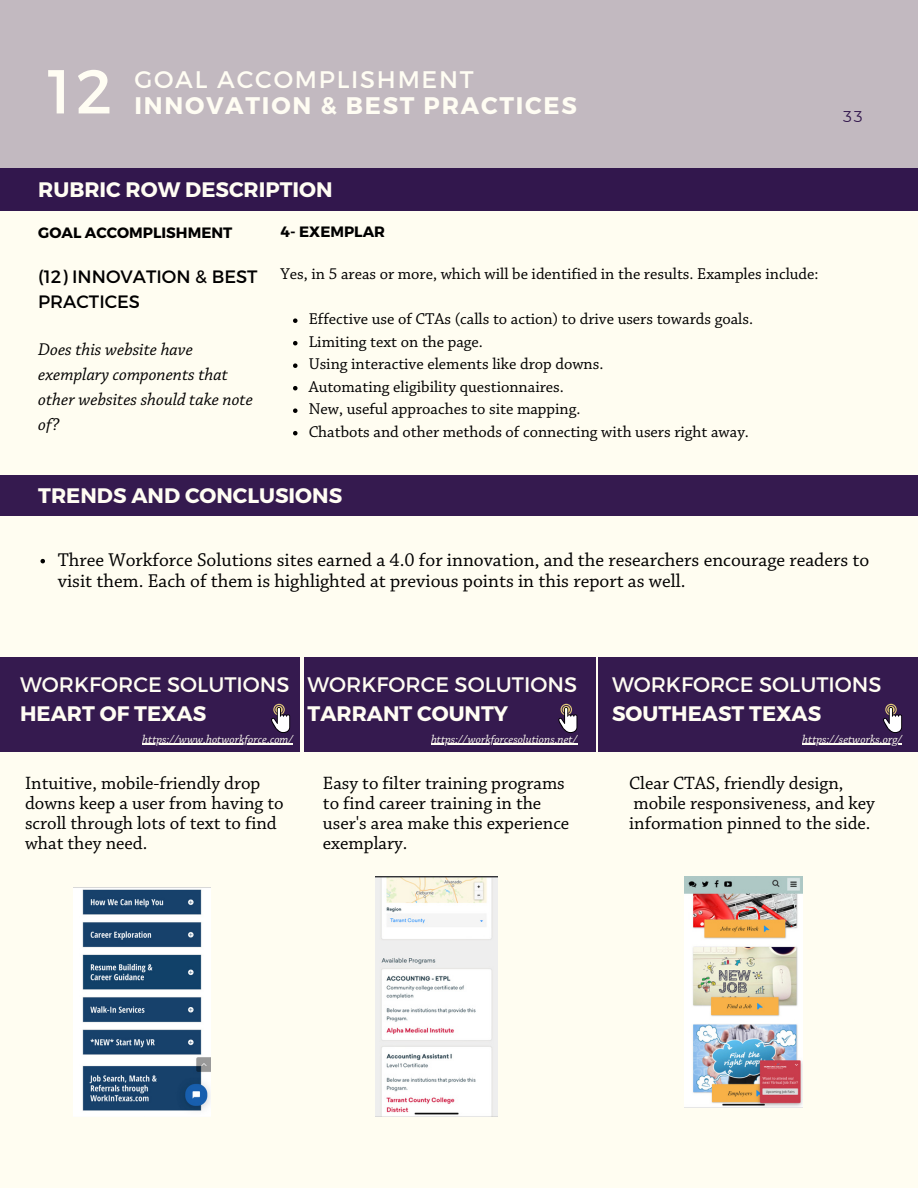
<style>
.page{position:relative;width:918px;height:1188px;background:#fffdf1}
.page>*{position:absolute;margin:0;border:0;box-sizing:border-box;transform-origin:0 0}
.t1{font:61.95px "Montserrat";color:#fffdf3}
.t2{font:700 24px "Montserrat";letter-spacing:.075em;color:#fffdf3}
.t3{font:24px "Montserrat";letter-spacing:.075em;color:#fffdf3}
.t4{font:700 21px "Montserrat";color:#fffdf3}
.t5{font:21px "Montserrat";color:#fffdf3}
.t6{font:19.5px/21.3px "Chaparral Pro";color:#000}
.t7{font:18.75px/20.2px "Chaparral Pro";color:#000}
.t8{font:italic 17.85px/24.8px "Chaparral Pro";color:#000}
.t9{font:17.85px/24.8px "Montserrat";color:#000}
.t10{font:16.5px/22.5px "Chaparral Pro";color:#000}
.t11{font:15.6px "Montserrat";color:#32174d}
.t12{font:700 15px "Montserrat";color:#000}
.t13{font:italic 12px "Chaparral Pro";color:#fffdf3}
</style>
<div class="page">
<div style="left:0;top:168px;width:918px;height:43px;background:#32174d"></div>
<div style="left:0;top:0;width:918px;height:177px;background:#c2b9c0"></div>
<div style="left:0;top:657px;width:300px;height:94px;background:#32174d"></div>
<div style="left:0;top:475px;width:918px;height:41px;background:#32174d"></div>
<img style="left:74px;top:888px;width:136px;height:228px">
<img style="left:376px;top:877px;width:121px;height:239px">
<img style="left:684px;top:877px;width:119px;height:230px">
<svg style="left:41px;top:559px;width:4px;height:4px"></svg>
<svg style="left:293px;top:318px;width:5px;height:5px"></svg>
<svg style="left:293px;top:341px;width:5px;height:4px"></svg>
<svg style="left:293px;top:363px;width:5px;height:5px"></svg>
<svg style="left:293px;top:386px;width:5px;height:4px"></svg>
<svg style="left:293px;top:408px;width:5px;height:5px"></svg>
<svg style="left:293px;top:431px;width:5px;height:4px"></svg>
<div style="left:304px;top:657px;width:291px;height:94px;background:#32174d"></div>
<div style="left:599px;top:657px;width:319px;height:94px;background:#32174d"></div>
<hr style="left:142px;top:744px;width:151px;height:1px;background:#fffdf3">
<hr style="left:431px;top:744px;width:146px;height:1px;background:#fffdf3">
<hr style="left:802px;top:744px;width:100px;height:1px;background:#fffdf3">
<svg style="left:271px;top:704px;width:19px;height:29px"></svg>
<svg style="left:558px;top:704px;width:19px;height:29px"></svg>
<svg style="left:883px;top:704px;width:19px;height:29px"></svg>
<h1 class="t1" style="left:47px;top:51px;width:66px">12</h1>
<h2 class="t3" style="left:134px;top:64px;width:341px">GOAL ACCOMPLISHMENT</h2>
<h2 class="t2" style="left:134px;top:90px;width:444px">INNOVATION &amp; BEST PRACTICES</h2>
<p class="t4" style="left:38px;top:176px;width:296px">RUBRIC ROW DESCRIPTION</p>
<p class="t12" style="left:281px;top:222px;width:106px">4- EXEMPLAR</p>
<p class="t9" style="left:38px;top:264px;width:221px">(12) INNOVATION &amp; BEST<br>PRACTICES</p>
<p class="t8" style="left:38px;top:339px;width:216px">Does this website have exemplary components that other websites should take note of?</p>
<p class="t12" style="left:38px;top:223px;width:196px">GOAL ACCOMPLISHMENT</p>
<p class="t10" style="left:281px;top:264px;width:539px">Yes, in 5 areas or more, which will be identified in the results. Examples include:</p>
<p class="t10" style="left:309px;top:309px;width:446px">Effective use of CTAs (calls to action) to drive users towards goals.<br>Limiting text on the page.<br>Using interactive elements like drop downs.<br>Automating eligibility questionnaires.<br>New, useful approaches to site mapping.<br>Chatbots and other methods of connecting with users right away.</p>
<p class="t4" style="left:38px;top:482px;width:305px">TRENDS AND CONCLUSIONS</p>
<p class="t11" style="left:843px;top:107px;width:21px">33</p>
<p class="t6" style="left:58px;top:550px;width:813px">Three Workforce Solutions sites earned a 4.0 for innovation, and the researchers encourage readers to visit them. Each of them is highlighted at previous points in this report as well.</p>
<p class="t5" style="left:20px;top:671px;width:271px">WORKFORCE SOLUTIONS</p>
<p class="t4" style="left:20px;top:700px;width:188px">HEART OF TEXAS</p>
<p class="t5" style="left:308px;top:671px;width:271px">WORKFORCE SOLUTIONS</p>
<p class="t4" style="left:308px;top:700px;width:202px">TARRANT COUNTY</p>
<p class="t5" style="left:612px;top:671px;width:271px">WORKFORCE SOLUTIONS</p>
<p class="t4" style="left:612px;top:700px;width:211px">SOUTHEAST TEXAS</p>
<p class="t13" style="left:142px;top:734px;width:152px">https://www.hotworkforce.com/</p>
<p class="t13" style="left:431px;top:734px;width:148px">https://workforcesolutions.net/</p>
<p class="t13" style="left:802px;top:734px;width:101px">https://setworks.org/</p>
<p class="t7" style="left:25px;top:774px;width:260px">Intuitive, mobile-friendly drop downs keep a user from having to scroll through lots of text to find what they need.</p>
<p class="t7" style="left:323px;top:774px;width:248px">Easy to filter training programs to find career training in the user's area make this experience exemplary.</p>
<p class="t7" style="left:629px;top:774px;width:247px">Clear CTAS, friendly design, mobile responsiveness, and key information pinned to the side.</p>
</div>
